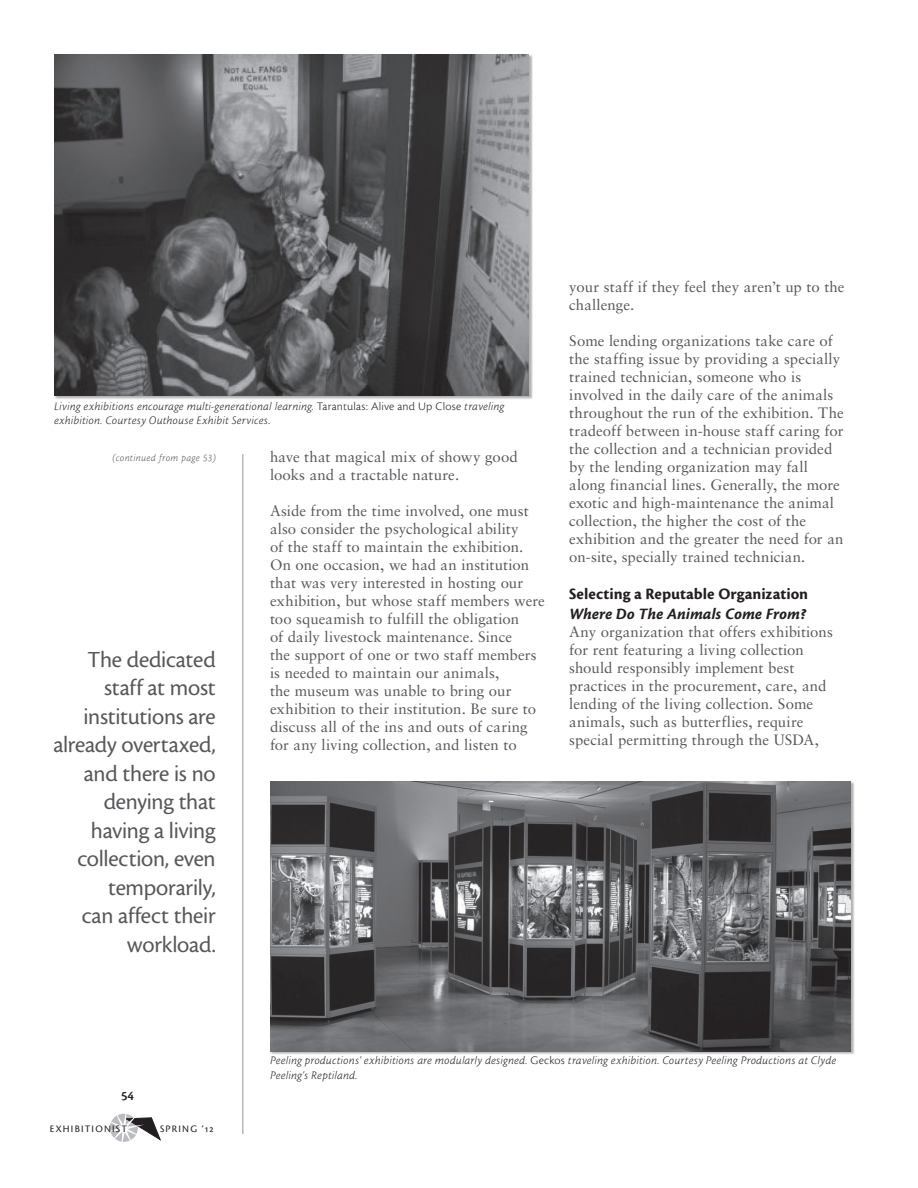
<style>
.page{position:relative;width:918px;height:1188px;background:#fff}
.page>*{position:absolute;margin:0;border:0;box-sizing:border-box;transform-origin:0 0}
.t1{font:24px/28.5px "Cronos MM 408 16";letter-spacing:-.01em;color:#57585a;text-align:right}
.t2{font:16.5px "Cronos MM 700 11";color:#231f20}
.t3{font:16.5px "Cronos MM It 700 11";color:#231f20}
.t4{font:15px/18px "Sabon";letter-spacing:.005em;color:#57585a}
.t5{font:13.5px "Cronos MM 574 9";color:#231f20}
.t6{font:12px/14.4px "Cronos MM It 250 8";letter-spacing:.02em;color:#231f20}
.t7{font:10.5px "Cronos MM It 250 7";letter-spacing:.04em;color:#57585a;scale:.95 1}
.t8{font:10.35px "Cronos MM SC 408 9";letter-spacing:.12em;color:#231f20}
.s1{font-family:"Cronos MM 250 8"}
</style>
<div class="page">
<svg style="left:109px;top:1113px;width:52px;height:29px"></svg>
<hr style="left:242px;top:454px;width:1px;height:680px;background:#939598">
<img style="left:54px;top:54px;width:475px;height:341px">
<div style="left:270px;top:782px;width:584px;height:273px;background:#231f20;opacity:.35"></div>
<img style="left:270px;top:782px;width:580px;height:269px">
<p class="t6" style="left:54px;top:399px;width:452px">Living exhibitions encourage multi-generational learning. <span class="s1">Tarantulas: Alive and Up Close</span> traveling exhibition. Courtesy Outhouse Exhibit Services.</p>
<p class="t7" style="left:113px;top:452px;width:110px">(continued from page 53)</p>
<p class="t4" style="left:270px;top:448px;width:249px">have that magical mix of showy good looks and a tractable nature.</p>
<p class="t4" style="left:270px;top:502px;width:276px">Aside from the time involved, one must also consider the psychological ability<br>of the staff to maintain the exhibition.<br>On one occasion, we had an institution that was very interested in hosting our exhibition, but whose staff members were too squeamish to fulfill the obligation<br>of daily livestock maintenance. Since<br>the support of one or two staff members is needed to maintain our animals,<br>the museum was unable to bring our exhibition to their institution. Be sure to discuss all of the ins and outs of caring for any living collection, and listen to</p>
<p class="t1" style="left:53px;top:645px;width:164px">The dedicated staff at most institutions are already overtaxed, and there is no denying that having a living collection, even temporarily,<br>can affect their workload.</p>
<p class="t4" style="left:569px;top:277px;width:277px">your staff if they feel they aren’t up to the challenge.</p>
<p class="t4" style="left:569px;top:331px;width:276px">Some lending organizations take care of the staffing issue by providing a specially trained technician, someone who is involved in the daily care of the animals throughout the run of the exhibition. The tradeoff between in-house staff caring for the collection and a technician provided by the lending organization may fall along financial lines. Generally, the more exotic and high-maintenance the animal collection, the higher the cost of the exhibition and the greater the need for an on-site, specially trained technician.</p>
<p class="t2" style="left:569px;top:586px;width:241px">Selecting a Reputable Organization</p>
<p class="t3" style="left:569px;top:605px;width:239px">Where Do The Animals Come From?</p>
<p class="t4" style="left:569px;top:622px;width:265px">Any organization that offers exhibitions for rent featuring a living collection should responsibly implement best practices in the procurement, care, and lending of the living collection. Some animals, such as butterflies, require special permitting through the USDA,</p>
<p class="t5" style="left:121px;top:1088px;width:15px">54</p>
<p class="t8" style="left:50px;top:1124px;width:79px">EXHIBITIONIST</p>
<p class="t8" style="left:160px;top:1124px;width:55px">SPRING ‘12</p>
<p class="t6" style="left:270px;top:1054px;width:568px">Peeling productions’ exhibitions are modularly designed. <span class="s1">Geckos</span> traveling exhibition. Courtesy Peeling Productions at Clyde<br>Peeling’s Reptiland.</p>
</div>
